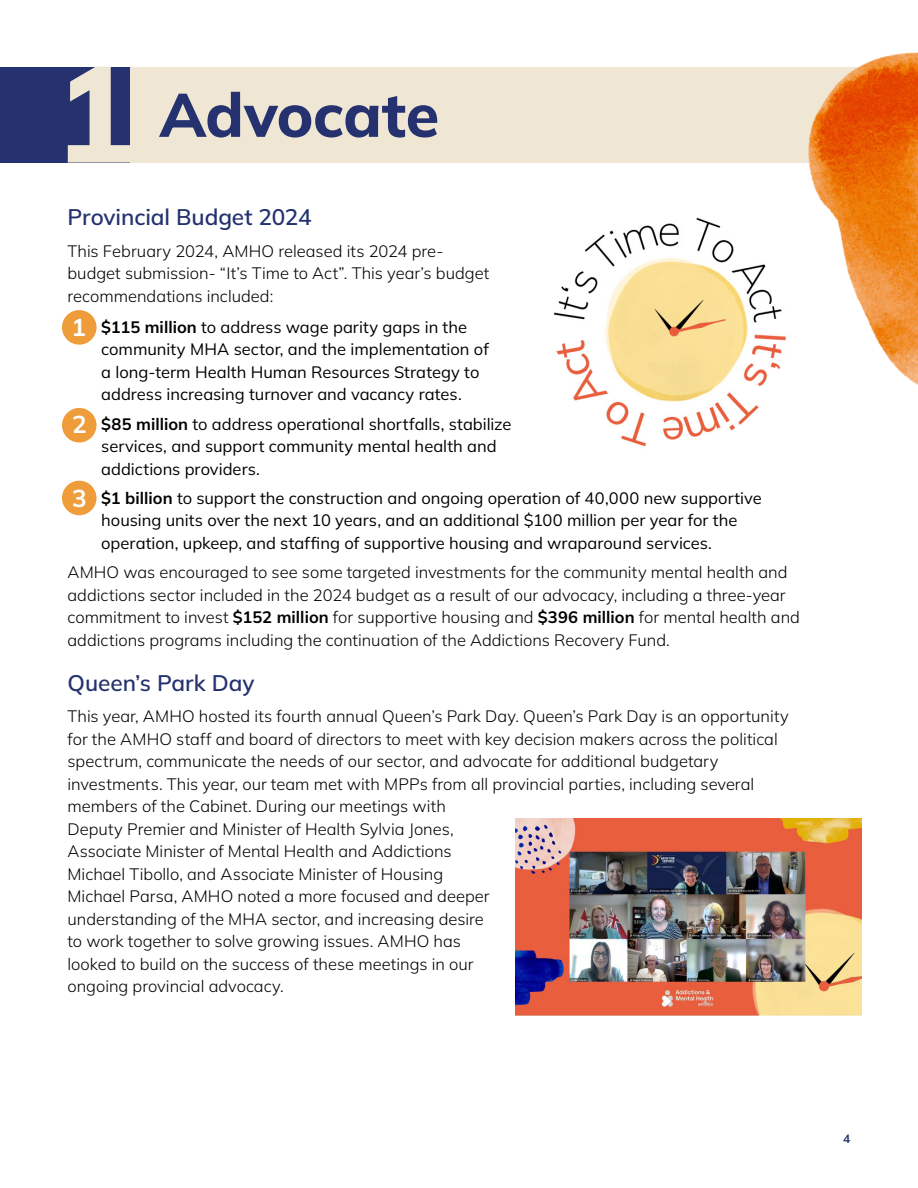
<style>
.page{position:relative;width:918px;height:1188px;background:#fff}
.page>*{position:absolute;margin:0;border:0;box-sizing:border-box;transform-origin:0 0}
.Body{font:800 135.9px "Mulish";color:#efe6d4}
.Body-2{font:800 61.2px "Mulish";letter-spacing:-.01em;color:#25326f}
.t1{font:700 24.45px "Mulish";color:#fff}
.Sub_Header{font:600 22.5px "Mulish";letter-spacing:-.005em;color:#25326f}
.Body-3{font:300 16.5px/22.5px "Mulish";color:#000}
.t2{font:16.5px/22.5px "Mulish";color:#000}
.t3{font:700 12px "Mulish";color:#25326f}
.s1{font-weight:700}
</style>
<div class="page">
<div style="left:0;top:67px;width:131px;height:96px;background:#25326f"></div>
<div style="left:131px;top:67px;width:787px;height:96px;background:#efe6d4"></div>
<img style="left:554px;top:217px;width:205px;height:230px">
<img style="left:515px;top:819px;width:346px;height:196px">
<div style="left:62px;top:310px;width:35px;height:35px;background:#ef9c3b;border-radius:50%"></div>
<div style="left:62px;top:408px;width:35px;height:34px;background:#ef9c3b;border-radius:50%"></div>
<div style="left:62px;top:481px;width:35px;height:34px;background:#ef9c3b;border-radius:50%"></div>
<img style="left:705px;top:52px;width:213px;height:338px">
<p class="Body" style="left:54px;top:22px;width:83px">1</p>
<p class="Body-2" style="left:160px;top:73px;width:281px">Advocate</p>
<p class="Sub_Header" style="left:68px;top:202px;width:246px">Provincial Budget 2024</p>
<p class="Body-3" style="left:68px;top:239px;width:423px">This February 2024, AMHO released its 2024 pre&shy;budget submission- “It’s Time to Act”. This year’s budget recommendations included:</p>
<p class="t2" style="left:101px;top:315px;width:389px;text-indent:-20px"><span class="s1">1. $115 million</span> to address wage parity gaps in the community MHA sector, and the implementation of a long-term Health Human Resources Strategy to address increasing turnover and vacancy rates.</p>
<p class="t2" style="left:101px;top:412px;width:412px;text-indent:-20px"><span class="s1">1. $85 million</span> to address operational shortfalls, stabilize services, and support community mental health and addictions providers.</p>
<p class="t2" style="left:101px;top:486px;width:662px;text-indent:-20px"><span class="s1">1. $1 billion</span> to support the construction and ongoing operation of 40,000 new supportive housing units over the next 10 years, and an additional $100 million per year for the operation, upkeep, and staffing of supportive housing and wraparound services.</p>
<p class="Body-3" style="left:68px;top:561px;width:734px">AMHO was encouraged to see some targeted investments for the community mental health and addictions sector included in the 2024 budget as a result of our advocacy, including a three-year commitment to invest <span class="s1">$152 million</span> for supportive housing and <span class="s1">$396 million</span> for mental health and addictions programs including the continuation of the Addictions Recovery Fund.</p>
<p class="Sub_Header" style="left:68px;top:667px;width:189px">Queen’s Park Day</p>
<p class="Body-3" style="left:68px;top:704px;width:723px">This year, AMHO hosted its fourth annual Queen’s Park Day. Queen’s Park Day is an opportunity for the AMHO staff and board of directors to meet with key decision makers across the political spectrum, communicate the needs of our sector, and advocate for additional budgetary investments. This year, our team met with MPPs from all provincial parties, including several members of the Cabinet. During our meetings with<br>Deputy Premier and Minister of Health Sylvia Jones,<br>Associate Minister of Mental Health and Addictions<br>Michael Tibollo, and Associate Minister of Housing<br>Michael Parsa, AMHO noted a more focused and deeper<br>understanding of the MHA sector, and increasing desire<br>to work together to solve growing issues. AMHO has<br>looked to build on the success of these meetings in our<br>ongoing provincial advocacy.</p>
<p class="t1" style="left:72px;top:311px;width:16px">1</p>
<p class="t1" style="left:72px;top:408px;width:16px">2</p>
<p class="t1" style="left:72px;top:482px;width:16px">3</p>
<p class="t3" style="left:843px;top:1131px;width:9px">4</p>
</div>
